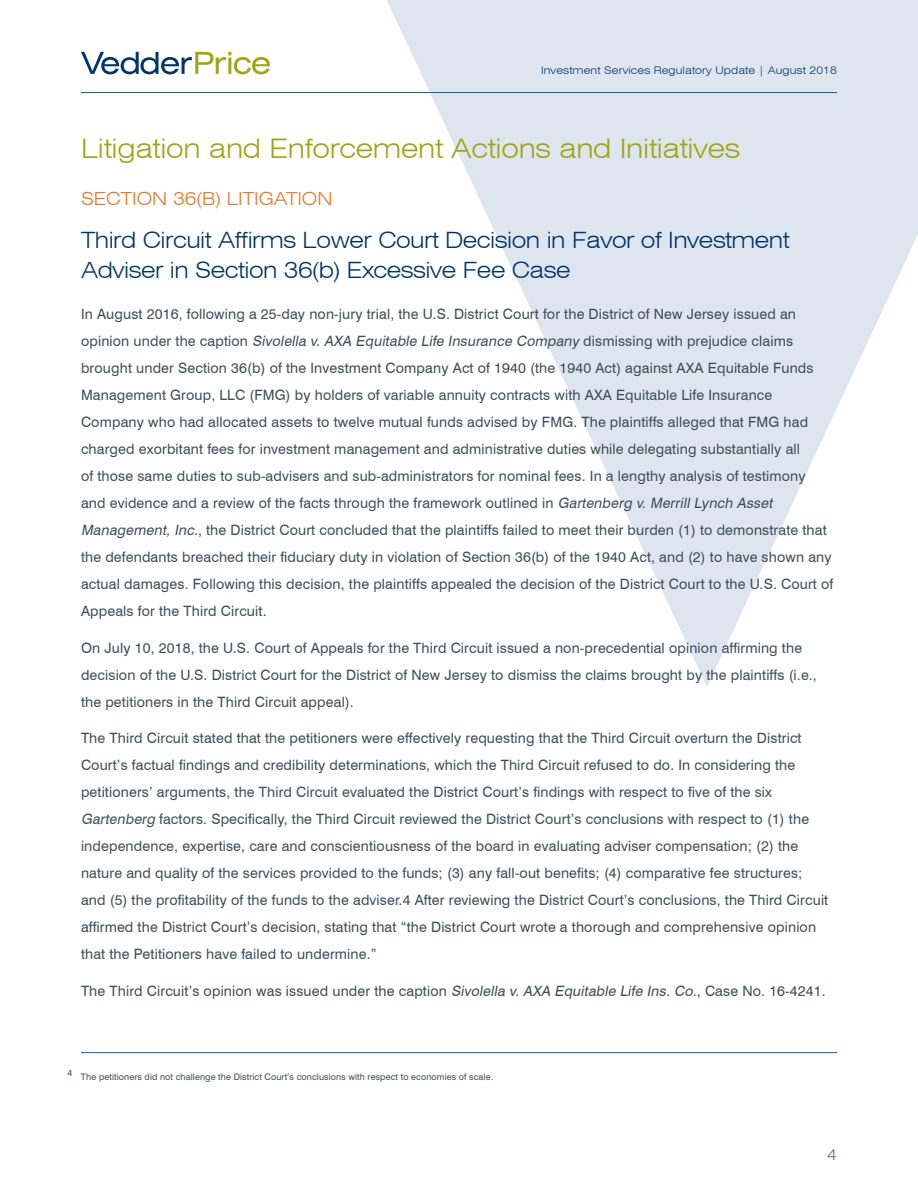
<style>
.page{position:relative;width:918px;height:1188px;background:#fff}
.page>*{position:absolute;margin:0;border:0;box-sizing:border-box;transform-origin:0 0}
.Category{font:300 expanded 27px "Swiss 721 BT";letter-spacing:-.01em;color:#9ea615}
.Article_title{font:300 expanded 22.5px/30px "Swiss 721 BT";letter-spacing:-.02em;color:#003667}
.Sub_category{font:300 expanded 18px "Swiss 721 BT";color:#ed7222}
.t1{font:300 expanded 15px "Swiss 721 BT";color:#726663}
.Main_text{font:14.25px/27px "Swiss 721 BT";letter-spacing:.01em;color:#3d4f59}
.t2{font:300 expanded 10.5px "Swiss 721 BT";letter-spacing:.01em;color:#003667}
.Footnote{font:9px "Swiss 721 BT";letter-spacing:.01em;color:#3d4f59}
.s1{font-style:italic}
</style>
<div class="page">
<svg style="left:351px;top:0;width:567px;height:686px;fill:#dfe5ef"></svg>
<svg style="left:81px;top:52px;width:189px;height:22px"></svg>
<hr style="left:81px;top:1052px;width:756px;height:1px;background:#0b6696">
<hr style="left:81px;top:92px;width:756px;height:1px;background:#0b6696">
<p class="t2" style="left:541px;top:64px;width:297px">Investment Services Regulatory Update | August 2018</p>
<p class="Category" style="left:81px;top:132px;width:661px">Litigation and Enforcement Actions and Initiatives</p>
<p class="Sub_category" style="left:81px;top:188px;width:253px">SECTION 36(B) LITIGATION</p>
<p class="Article_title" style="left:81px;top:225px;width:710px">Third Circuit Affirms Lower Court Decision in Favor of Investment<br>Adviser in Section 36(b) Excessive Fee Case</p>
<p class="Main_text" style="left:81px;top:300px;width:754px">In August 2016, following a 25-day non-jury trial, the U.S. District Court for the District of New Jersey issued an opinion under the caption <span class="s1">Sivolella v. AXA Equitable Life Insurance Company</span> dismissing with prejudice claims brought under Section 36(b) of the Investment Company Act of 1940 (the 1940 Act) against AXA Equitable Funds Management Group, LLC (FMG) by holders of variable annuity contracts with AXA Equitable Life Insurance Company who had allocated assets to twelve mutual funds advised by FMG. The plaintiffs alleged that FMG had charged exorbitant fees for investment management and administrative duties while delegating substantially all<br>of those same duties to sub-advisers and sub-administrators for nominal fees. In a lengthy analysis of testimony and evidence and a review of the facts through the framework outlined in <span class="s1">Gartenberg v. Merrill Lynch Asset Management, Inc.</span>, the District Court concluded that the plaintiffs failed to meet their burden (1) to demonstrate that the defendants breached their fiduciary duty in violation of Section 36(b) of the 1940 Act, and (2) to have shown any actual damages. Following this decision, the plaintiffs appealed the decision of the District Court to the U.S. Court of Appeals for the Third Circuit.</p>
<p class="Main_text" style="left:81px;top:634px;width:737px">On July 10, 2018, the U.S. Court of Appeals for the Third Circuit issued a non-precedential opinion affirming the decision of the U.S. District Court for the District of New Jersey to dismiss the claims brought by the plaintiffs (i.e., the petitioners in the Third Circuit appeal).</p>
<p class="Main_text" style="left:81px;top:725px;width:749px">The Third Circuit stated that the petitioners were effectively requesting that the Third Circuit overturn the District Court’s factual findings and credibility determinations, which the Third Circuit refused to do. In considering the petitioners’ arguments, the Third Circuit evaluated the District Court’s findings with respect to five of the six <span class="s1">Gartenberg</span> factors. Specifically, the Third Circuit reviewed the District Court’s conclusions with respect to (1) the independence, expertise, care and conscientiousness of the board in evaluating adviser compensation; (2) the nature and quality of the services provided to the funds; (3) any fall-out benefits; (4) comparative fee structures; and (5) the profitability of the funds to the adviser.4 After reviewing the District Court’s conclusions, the Third Circuit affirmed the District Court’s decision, stating that “the District Court wrote a thorough and comprehensive opinion that the Petitioners have failed to undermine.”</p>
<p class="Main_text" style="left:81px;top:977px;width:746px">The Third Circuit’s opinion was issued under the caption <span class="s1">Sivolella v. AXA Equitable Life Ins. Co.</span>, Case No. 16-4241.</p>
<p class="Footnote" style="left:68px;top:1067px;width:6px">4</p>
<p class="Footnote" style="left:81px;top:1072px;width:414px">The petitioners did not challenge the District Court’s conclusions with respect to economies of scale.</p>
<p class="t1" style="left:827px;top:1146px;width:11px">4</p>
</div>
